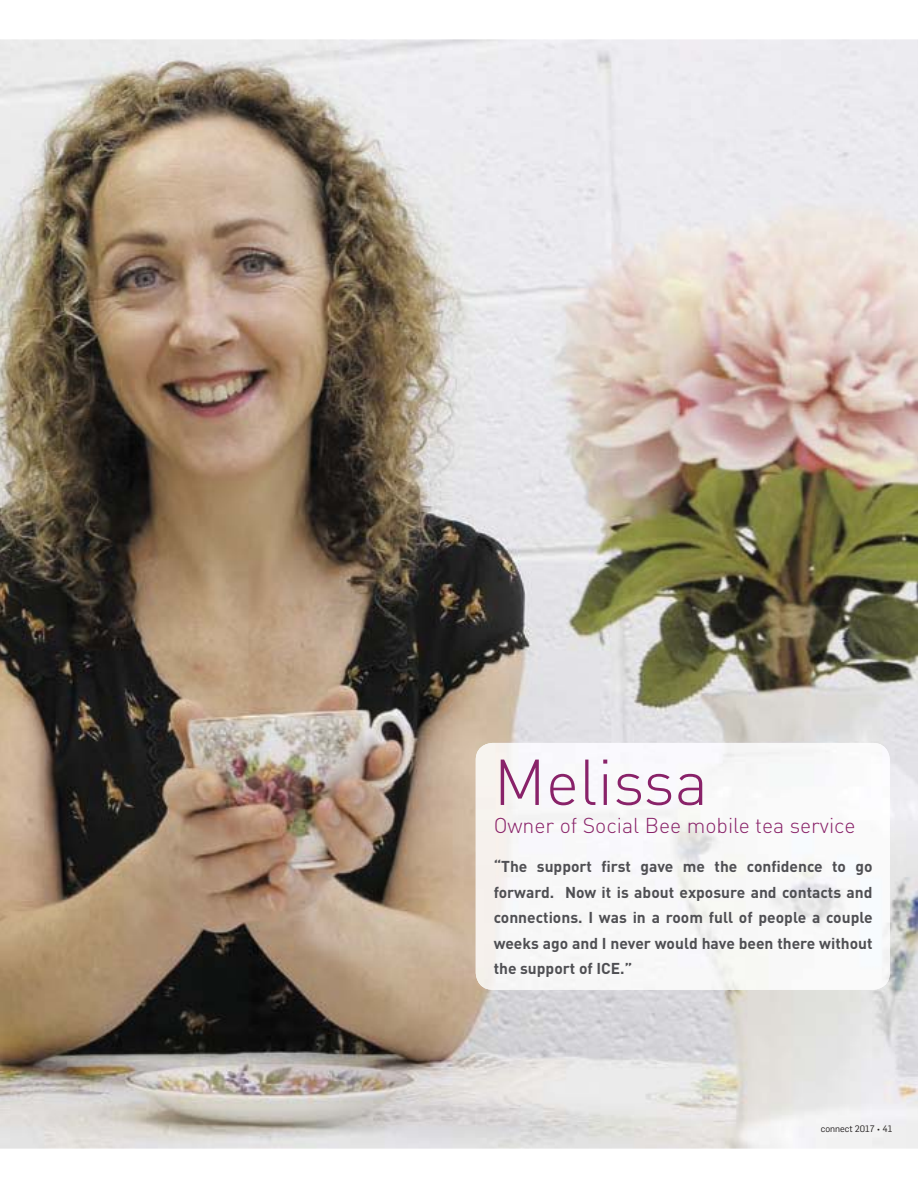
<style>
.page{position:relative;width:918px;height:1188px;background:#fff}
.page>*{position:absolute;margin:0;border:0;box-sizing:border-box;transform-origin:0 0}
.t1{font:300 63.75px "DIN";color:#892269}
.t2{font:300 21.3px "DIN";color:#892269}
.t3{font:700 15.6px/25.5px "DIN";color:#4f4f53;text-align:justify}
.t4{font:9.15px "Flama";color:#231f20}
</style>
<div class="page">
<img style="left:0;top:39px;width:918px;height:1110px">
<img style="left:476px;top:743px;width:414px;height:247px;border-radius:17px">
<h1 class="t1" style="left:494px;top:759px;width:216px">Melissa</h1>
<h2 class="t2" style="left:494px;top:818px;width:363px">Owner of Social Bee mobile tea service</h2>
<p class="t3" style="left:494px;top:855px;width:380px">“The support first gave me the confidence to go forward. Now it is about exposure and contacts and connections. I was in a room full of people a couple weeks ago and I never would have been there without the support of ICE.”</p>
<p class="t4" style="left:821px;top:1123px;width:73px">connect 2017 41</p>
</div>
